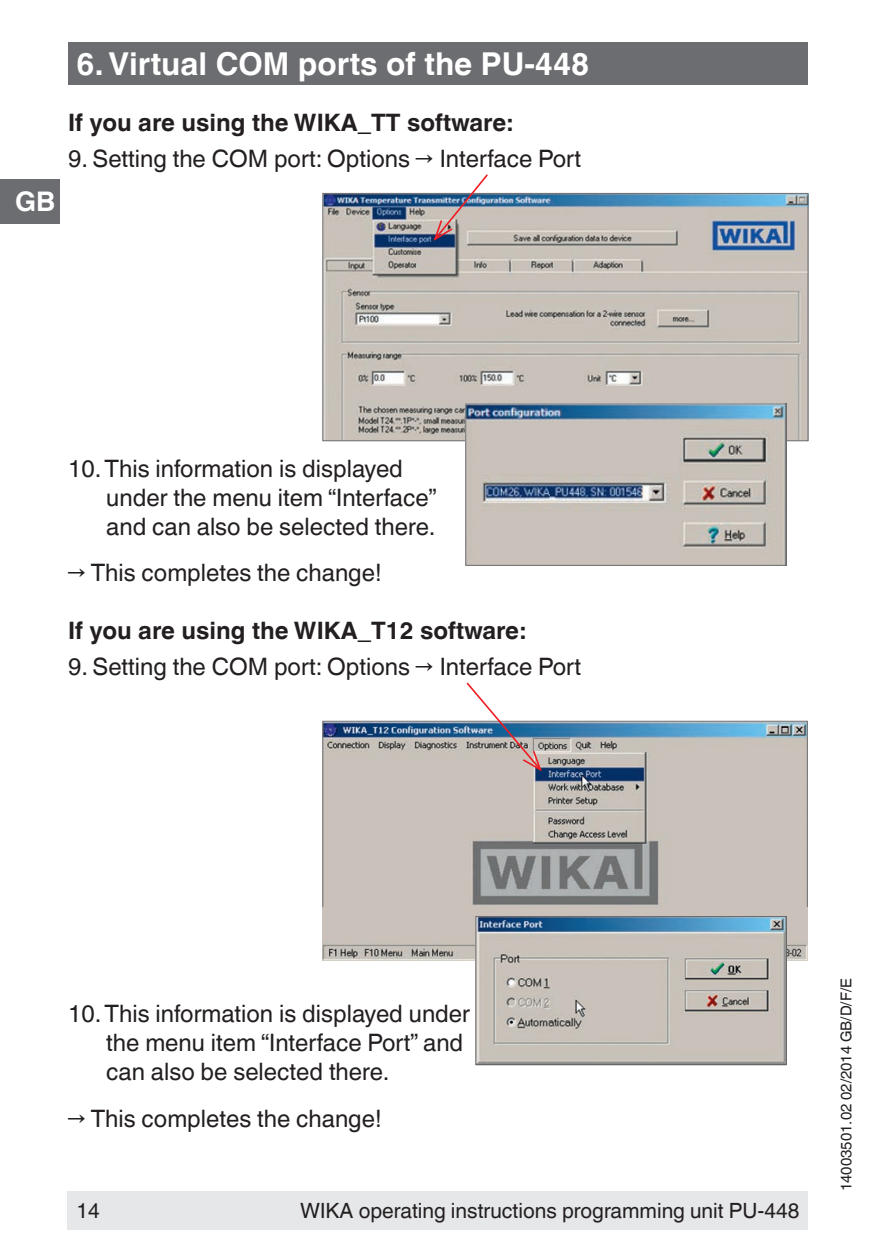
<style>
.page{position:relative;width:893px;height:1259px;background:#fff}
.page>*{position:absolute;margin:0;border:0;box-sizing:border-box;transform-origin:0 0}
.t1{font:700 31.5px "Helvetica World";color:#fff}
.t2{font:700 27px "Helvetica World";color:#fff}
.t3{font:24px/28.8px "Helvetica World";color:#231f20}
.t4{font:700 24px "Helvetica World";color:#231f20}
.t5{font:21px "Helvetica World";color:#231f20}
.t6{font:15px "Helvetica World";color:#231f20}
</style>
<div class="page">
<div style="left:0;top:179px;width:60px;height:45px;background:#6c6d70"></div>
<div style="left:67px;top:1191px;width:741px;height:38px;background:#e6e7e9"></div>
<div style="left:68px;top:43px;width:740px;height:42px;background:#6c6d70"></div>
<img style="left:324px;top:195px;width:482px;height:244px">
<svg style="left:432px;top:174px;width:58px;height:69px"></svg>
<img style="left:467px;top:405px;width:318px;height:158px">
<div style="left:465px;top:403px;width:322px;height:162px;border:1px solid #6c6d70"></div>
<img style="left:324px;top:723px;width:482px;height:185px">
<img style="left:323px;top:908px;width:484px;height:52px">
<img style="left:478px;top:918px;width:307px;height:145px">
<div style="left:476px;top:916px;width:311px;height:149px;border:1px solid #6c6d70"></div>
<svg style="left:465px;top:682px;width:78px;height:91px"></svg>
<p class="t2" style="left:15px;top:186px;width:42px">GB</p>
<h1 class="t1" style="left:77px;top:46px;width:514px">6. Virtual COM ports of the PU-448</h1>
<p class="t4" style="left:68px;top:109px;width:446px">If you are using the WIKA_TT software:</p>
<p class="t3" style="left:68px;top:145px;width:514px">9. Setting the COM port: Options → Interface Port</p>
<p class="t3" style="left:106px;top:454px;width:332px;text-indent:-38px">10. This information is displayed under the menu item “Interface” and can also be selected there.</p>
<p class="t3" style="left:68px;top:559px;width:315px">→ This completes the change!</p>
<p class="t4" style="left:68px;top:617px;width:459px">If you are using the WIKA_T12 software:</p>
<p class="t3" style="left:68px;top:652px;width:514px">9. Setting the COM port: Options → Interface Port</p>
<p class="t3" style="left:106px;top:999px;width:365px;text-indent:-38px">10. This information is displayed under the menu item “Interface Port” and can also be selected there.</p>
<p class="t3" style="left:68px;top:1104px;width:315px">→ This completes the change!</p>
<p class="t5" style="left:77px;top:1198px;width:25px">14</p>
<p class="t5" style="left:300px;top:1198px;width:501px">WIKA operating instructions programming unit PU-448</p>
<p class="t6" style="left:838px;top:1191px;width:214px;rotate:-90deg">14003501.02 02/2014 GB/D/F/E</p>
</div>
